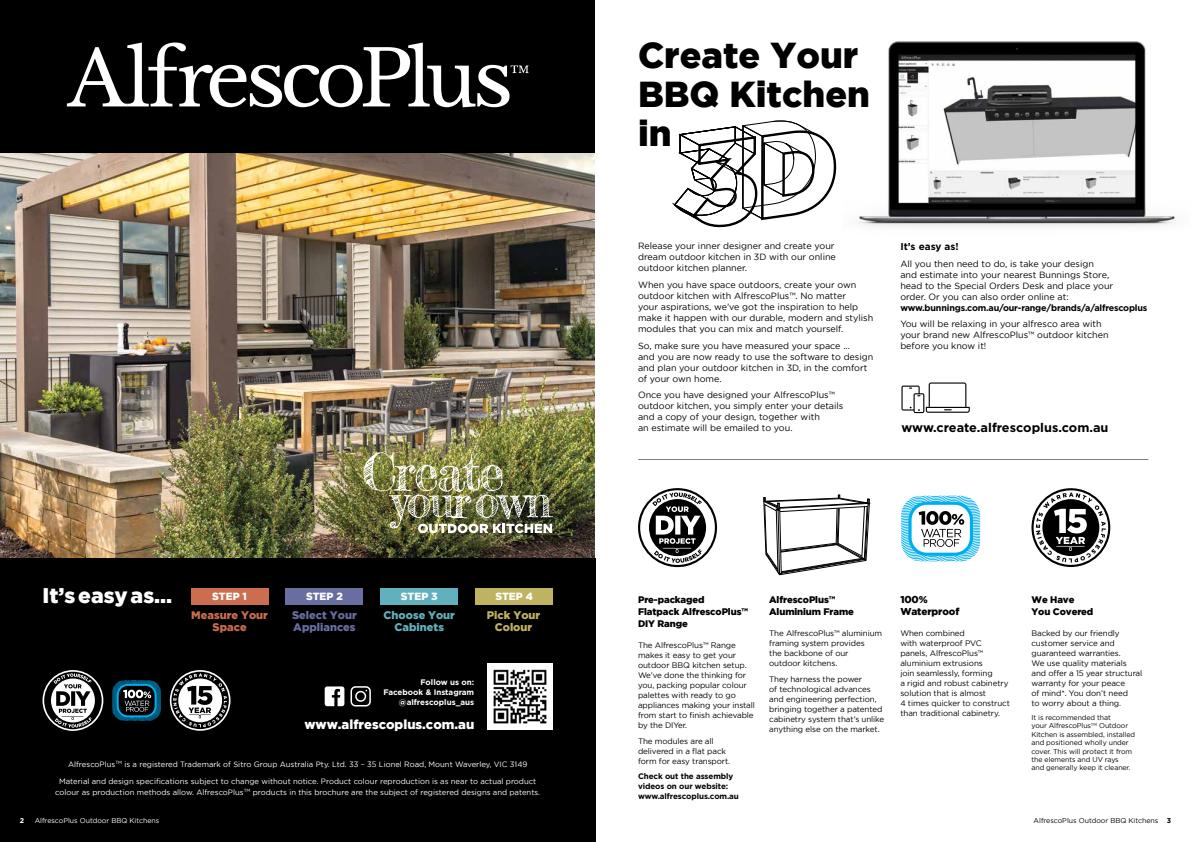
<style>
.page{position:relative;width:1191px;height:842px;background:#fff}
.page>*{position:absolute;margin:0;border:0;box-sizing:border-box;transform-origin:0 0}
.t1{font:900 36px/39px "Gotham";color:#000}
.t2{font:900 21.2px "Gotham";color:#fff}
.t3{font:900 13px "Gotham";color:#fff}
.t4{font:700 12.6px "Gotham";color:#000}
.t5{font:900 11px/12px "Gotham";color:#686ea0}
.t6{font:900 11px/12px "Gotham";color:#61b0bd;text-align:center}
.t7{font:900 11px/12px "Gotham";color:#cc6d4f;text-align:center}
.t8{font:900 11px/12px "Gotham";color:#bfb361;text-align:center}
.t9{font:900 10.4px "Gotham";color:#fff}
.t10{font:900 10px/12px "Gotham";letter-spacing:-.01em;color:#000}
.t11{font:700 10px "Gotham";color:#000}
.t12{font:900 9.5px/12px "Gotham";letter-spacing:-.01em;color:#000}
.t13{font:9px/11px "Gotham";color:#000}
.t14{font:700 9px "Gotham";letter-spacing:-.02em;color:#000}
.t15{font:8px/10px "Gotham";letter-spacing:-.01em;color:#000}
.t16{font:700 8px/10px "Gotham";letter-spacing:-.01em;color:#000}
.t17{font:700 8px/10px "Gotham";color:#fff;text-align:right}
.t18{font:7.7px/16.7px "Gotham";color:#fff;text-align:center}
.t19{font:7px/8.4px "Gotham";letter-spacing:-.01em;color:#000}
.t20{font:7px "Gotham";color:#fff}
.t21{font:700 7px "Gotham";color:#fff}
.s1{font-weight:700}
</style>
<div class="page">
<img style="left:0;top:152px;width:594px;height:406px">
<div style="left:0;top:0;width:594px;height:152px;background:#000"></div>
<div style="left:0;top:558px;width:595px;height:284px;background:#000"></div>
<hr style="left:638px;top:459px;width:510px;height:1px;background:#000">
<img style="left:363px;top:452px;width:190px;height:81px">
<svg style="left:325px;top:686px;width:19px;height:20px"></svg>
<svg style="left:350px;top:686px;width:21px;height:20px"></svg>
<div style="left:191px;top:588px;width:77px;height:16px;background:#cc6d4f"></div>
<div style="left:380px;top:588px;width:78px;height:16px;background:#61b0bd"></div>
<div style="left:475px;top:588px;width:78px;height:16px;background:#bfb361"></div>
<div style="left:286px;top:588px;width:77px;height:16px;background:#686ea0"></div>
<svg style="left:67px;top:43px;width:461px;height:64px"></svg>
<svg style="left:901px;top:382px;width:68px;height:31px"></svg>
<img style="left:487px;top:664px;width:66px;height:65px">
<svg style="left:170px;top:670px;width:60px;height:61px"></svg>
<svg style="left:43px;top:670px;width:60px;height:61px"></svg>
<svg style="left:112px;top:680px;width:49px;height:41px"></svg>
<svg style="left:673px;top:120px;width:163px;height:108px"></svg>
<svg style="left:1031px;top:488px;width:79px;height:79px"></svg>
<svg style="left:638px;top:488px;width:79px;height:79px"></svg>
<svg style="left:901px;top:496px;width:79px;height:65px"></svg>
<svg style="left:763px;top:495px;width:106px;height:80px"></svg>
<img style="left:857px;top:41px;width:318px;height:186px">
<h2 class="t2" style="left:43px;top:583px;width:131px">It’s easy as...</h2>
<h3 class="t9" style="left:212px;top:590px;width:36px">STEP 1</h3>
<h3 class="t7" style="left:191px;top:609px;width:78px">Measure Your<br>Space</h3>
<h3 class="t9" style="left:306px;top:590px;width:38px">STEP 2</h3>
<h3 class="t5" style="left:292px;top:609px;width:66px">Select Your<br>Appliances</h3>
<h3 class="t9" style="left:401px;top:590px;width:38px">STEP 3</h3>
<h3 class="t6" style="left:383px;top:609px;width:73px">Choose Your<br>Cabinets</h3>
<h3 class="t9" style="left:495px;top:590px;width:39px">STEP 4</h3>
<h3 class="t8" style="left:487px;top:609px;width:55px">Pick Your<br>Colour</h3>
<p class="t17" style="left:383px;top:676px;width:92px">Follow us on:<br>Facebook &amp; Instagram @alfrescoplus_aus</p>
<h3 class="t3" style="left:304px;top:717px;width:171px">www.alfrescoplus.com.au</h3>
<p class="t18" style="left:59px;top:756px;width:478px">AlfrescoPlus<sup>TM</sup> is a registered Trademark of Sitro Group Australia Pty. Ltd. 33 – 35 Lionel Road, Mount Waverley, VIC 3149<br>Material and design specifications subject to change without notice. Product colour reproduction is as near to actual product</p>
<p class="t18" style="left:55px;top:783px;width:486px">colour as production methods allow. AlfrescoPlus<sup>TM</sup> products in this brochure are the subject of registered designs and patents.</p>
<h1 class="t1" style="left:638px;top:35px;width:233px">Create Your<br>BBQ Kitchen in</h1>
<p class="t13" style="left:638px;top:240px;width:199px">Release your inner designer and create your dream outdoor kitchen in 3D with our online outdoor kitchen planner.</p>
<p class="t13" style="left:638px;top:279px;width:237px">When you have space outdoors, create your own outdoor kitchen with AlfrescoPlus™. No matter<br>your aspirations, we’ve got the inspiration to help make it happen with our durable, modern and stylish modules that you can mix and match yourself.</p>
<p class="t13" style="left:638px;top:340px;width:237px">So, make sure you have measured your space ...<br>and you are now ready to use the software to design and plan your outdoor kitchen in 3D, in the comfort of your own home.</p>
<p class="t13" style="left:638px;top:389px;width:207px">Once you have designed your AlfrescoPlus™ outdoor kitchen, you simply enter your details and a copy of your design, together with<br>an estimate will be emailed to you.</p>
<p class="t11" style="left:900px;top:241px;width:60px">It’s easy as!</p>
<p class="t13" style="left:900px;top:258px;width:214px">All you then need to do, is take your design<br>and estimate into your nearest Bunnings Store, head to the Special Orders Desk and place your order. Or you can also order online at:</p>
<p class="t14" style="left:900px;top:302px;width:249px">www.bunnings.com.au/our-range/brands/a/alfrescoplus</p>
<p class="t13" style="left:900px;top:319px;width:210px">You will be relaxing in your alfresco area with your brand new AlfrescoPlus™ outdoor kitchen before you know it!</p>
<h3 class="t4" style="left:901px;top:420px;width:208px">www.create.alfrescoplus.com.au</h3>
<p class="t12" style="left:638px;top:593px;width:112px">Pre-packaged<br>Flatpack AlfrescoPlus™<br>DIY Range</p>
<p class="t15" style="left:638px;top:640px;width:118px">The AlfrescoPlus™ Range makes it easy to get your outdoor BBQ kitchen setup.<br>We’ve done the thinking for you, packing popular colour palettes with ready to go appliances making your install from start to finish achievable by the DIYer.</p>
<p class="t15" style="left:638px;top:736px;width:94px">The modules are all delivered in a flat pack form for easy transport.</p>
<p class="t16" style="left:638px;top:771px;width:102px">Check out the assembly videos on our website: www.alfrescoplus.com.au</p>
<p class="t12" style="left:769px;top:593px;width:86px">AlfrescoPlus™<br>Aluminium Frame</p>
<p class="t15" style="left:769px;top:628px;width:115px">The AlfrescoPlus™ aluminium framing system provides<br>the backbone of our<br>outdoor kitchens.</p>
<p class="t15" style="left:769px;top:674px;width:117px">They harness the power<br>of technological advances and engineering perfection, bringing together a patented cabinetry system that’s unlike anything else on the market.</p>
<p class="t10" style="left:900px;top:593px;width:61px">100%<br>Waterproof</p>
<p class="t15" style="left:900px;top:628px;width:111px">When combined<br>with waterproof PVC panels, AlfrescoPlus™ aluminium extrusions<br>join seamlessly, forming<br>a rigid and robust cabinetry solution that is almost<br>4 times quicker to construct than traditional cabinetry.</p>
<p class="t12" style="left:1031px;top:593px;width:63px">We Have<br>You Covered</p>
<p class="t15" style="left:1031px;top:628px;width:112px">Backed by our friendly customer service and guaranteed warranties.<br>We use quality materials and offer a 15 year structural warranty for your peace<br>of mind*. You don’t need<br>to worry about a thing.</p>
<p class="t19" style="left:1031px;top:713px;width:105px">It is recommended that<br>your AlfrescoPlus<sup>TM</sup> Outdoor<br>Kitchen is assembled, installed and positioned wholly under cover. This will protect it from the elements and UV rays<br>and generally keep it cleaner.</p>
<p class="t21" style="left:20px;top:817px;width:6px">2</p>
<p class="t20" style="left:35px;top:817px;width:126px">AlfrescoPlus Outdoor BBQ Kitchens</p>
<p class="t19" style="left:1033px;top:816px;width:139px">AlfrescoPlus Outdoor BBQ Kitchens <span class="s1">3</span></p>
</div>
